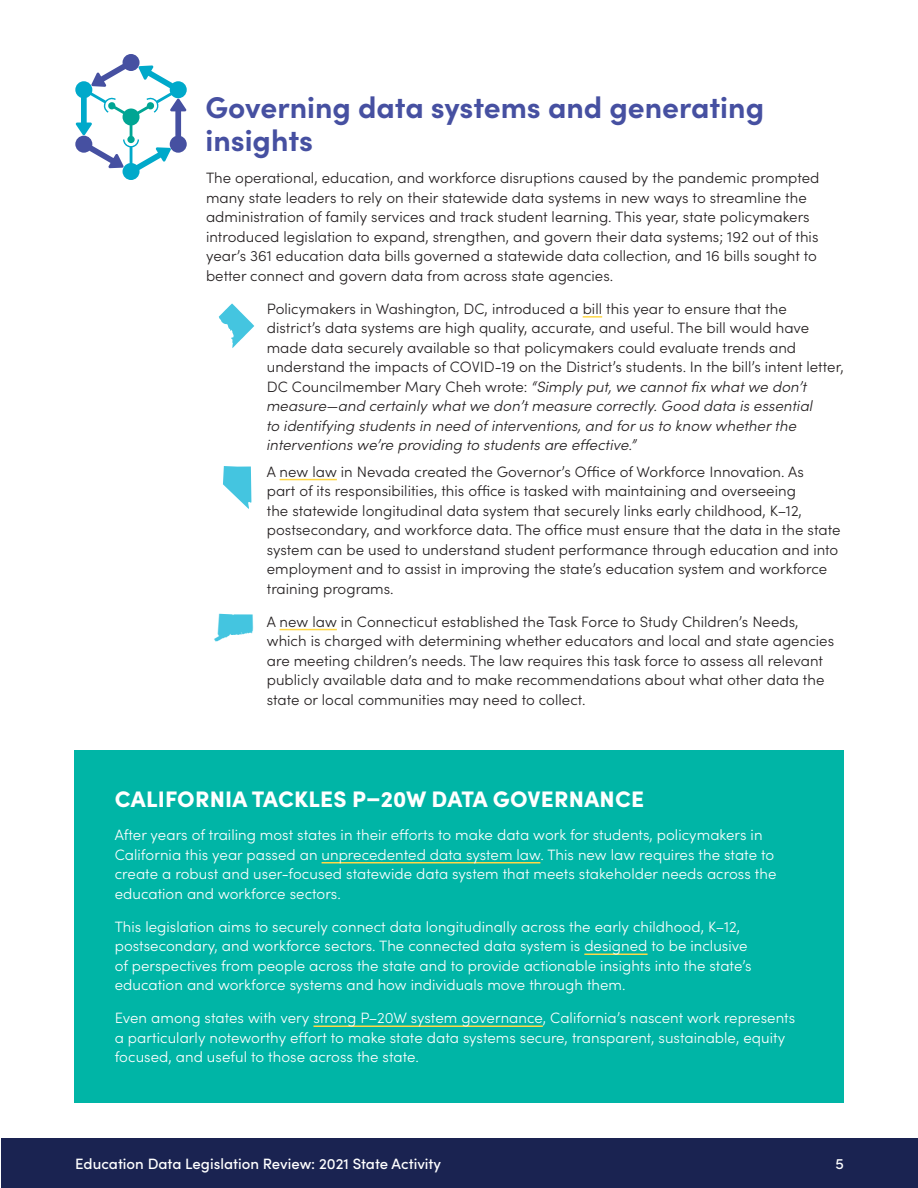
<style>
.page{position:relative;width:918px;height:1188px;background:#fff}
.page>*{position:absolute;margin:0;border:0;box-sizing:border-box;transform-origin:0 0}
.t1{font:54.45px "State Face";color:#44c5e0}
.t2{font:36px "State Face";color:#44c5e0}
.Subhead_A{font:700 30px/33px "Sofia Pro";color:#4650a1}
.t3{font:900 22.5px "Sofia Pro";letter-spacing:.01em;color:#fff}
.Bullets{font:300 15px/19.5px "Sofia Pro";letter-spacing:.005em;color:#231f20}
.Body{font:300 15px/19.5px "Sofia Pro";letter-spacing:.005em;color:#fff}
.Body-2{font:300 15px/19.5px "Sofia Pro";letter-spacing:.005em;color:#231f20}
.t4{font:500 15px "Sofia Pro";color:#fff}
.s1{font-style:italic}
</style>
<div class="page">
<div style="left:1px;top:1138px;width:917px;height:50px;background:#1a2351"></div>
<svg style="left:75px;top:54px;width:112px;height:126px"></svg>
<svg style="left:583px;top:316px;width:19px;height:2px"></svg>
<hr style="left:280px;top:479px;width:57px;height:1px;background:#ffd847">
<hr style="left:280px;top:629px;width:57px;height:1px;background:#ffd847">
<svg style="left:219px;top:303px;width:35px;height:45px"></svg>
<div style="left:74px;top:751px;width:770px;height:352px;background:#00b5a6"></div>
<hr style="left:322px;top:862px;width:218px;height:2px;background:#ffd847">
<hr style="left:584px;top:954px;width:64px;height:1px;background:#ffd847">
<hr style="left:313px;top:1026px;width:230px;height:1px;background:#ffd847">
<p class="Subhead_A" style="left:206px;top:89px;width:560px">Governing data systems and generating insights</p>
<p class="Body-2" style="left:206px;top:167px;width:615px">The operational, education, and workforce disruptions caused by the pandemic prompted many state leaders to rely on their statewide data systems in new ways to streamline the administration of family services and track student learning. This year, state policymakers introduced legislation to expand, strengthen, and govern their data systems; 192 out of this year’s 361 education data bills governed a statewide data collection, and 16 bills sought to better connect and govern data from across state agencies.</p>
<p class="Bullets" style="left:267px;top:298px;width:578px">Policymakers in Washington, DC, introduced a bill this year to ensure that the district’s data systems are high quality, accurate, and useful. The bill would have made data securely available so that policymakers could evaluate trends and understand the impacts of COVID-19 on the District’s students. In the bill’s intent letter, DC Councilmember Mary Cheh wrote: <span class="s1">“Simply put, we cannot fix what we don’t measure—and certainly what we don’t measure correctly. Good data is essential<br>to identifying students in need of interventions, and for us to know whether the interventions we’re providing to students are effective.”</span></p>
<p class="Bullets" style="left:267px;top:461px;width:575px">A new law in Nevada created the Governor’s Office of Workforce Innovation. As<br>part of its responsibilities, this office is tasked with maintaining and overseeing<br>the statewide longitudinal data system that securely links early childhood, K–12, postsecondary, and workforce data. The office must ensure that the data in the state system can be used to understand student performance through education and into employment and to assist in improving the state’s education system and workforce training programs.</p>
<p class="Body-2" style="left:267px;top:611px;width:569px">A new law in Connecticut established the Task Force to Study Children’s Needs, which is charged with determining whether educators and local and state agencies are meeting children’s needs. The law requires this task force to assess all relevant publicly available data and to make recommendations about what other data the state or local communities may need to collect.</p>
<p class="t1" style="left:220px;top:463px;width:35px">g</p>
<p class="t2" style="left:213px;top:612px;width:44px">G</p>
<p class="t3" style="left:115px;top:782px;width:531px">CALIFORNIA TACKLES P–20W DATA GOVERNANCE</p>
<p class="Body" style="left:115px;top:824px;width:663px">After years of trailing most states in their efforts to make data work for students, policymakers in California this year passed an unprecedented data system law. This new law requires the state to create a robust and user-focused statewide data system that meets stakeholder needs across the education and workforce sectors.</p>
<p class="Body" style="left:115px;top:916px;width:638px">This legislation aims to securely connect data longitudinally across the early childhood, K–12, postsecondary, and workforce sectors. The connected data system is designed to be inclusive of perspectives from people across the state and to provide actionable insights into the state’s education and workforce systems and how individuals move through them.</p>
<p class="Body" style="left:115px;top:1007px;width:682px">Even among states with very strong P–20W system governance, California’s nascent work represents a particularly noteworthy effort to make state data systems secure, transparent, sustainable, equity focused, and useful to those across the state.</p>
<p class="t4" style="left:75px;top:1152px;width:367px">Education Data Legislation Review: 2021 State Activity</p>
<p class="t4" style="left:835px;top:1152px;width:10px">5</p>
</div>
